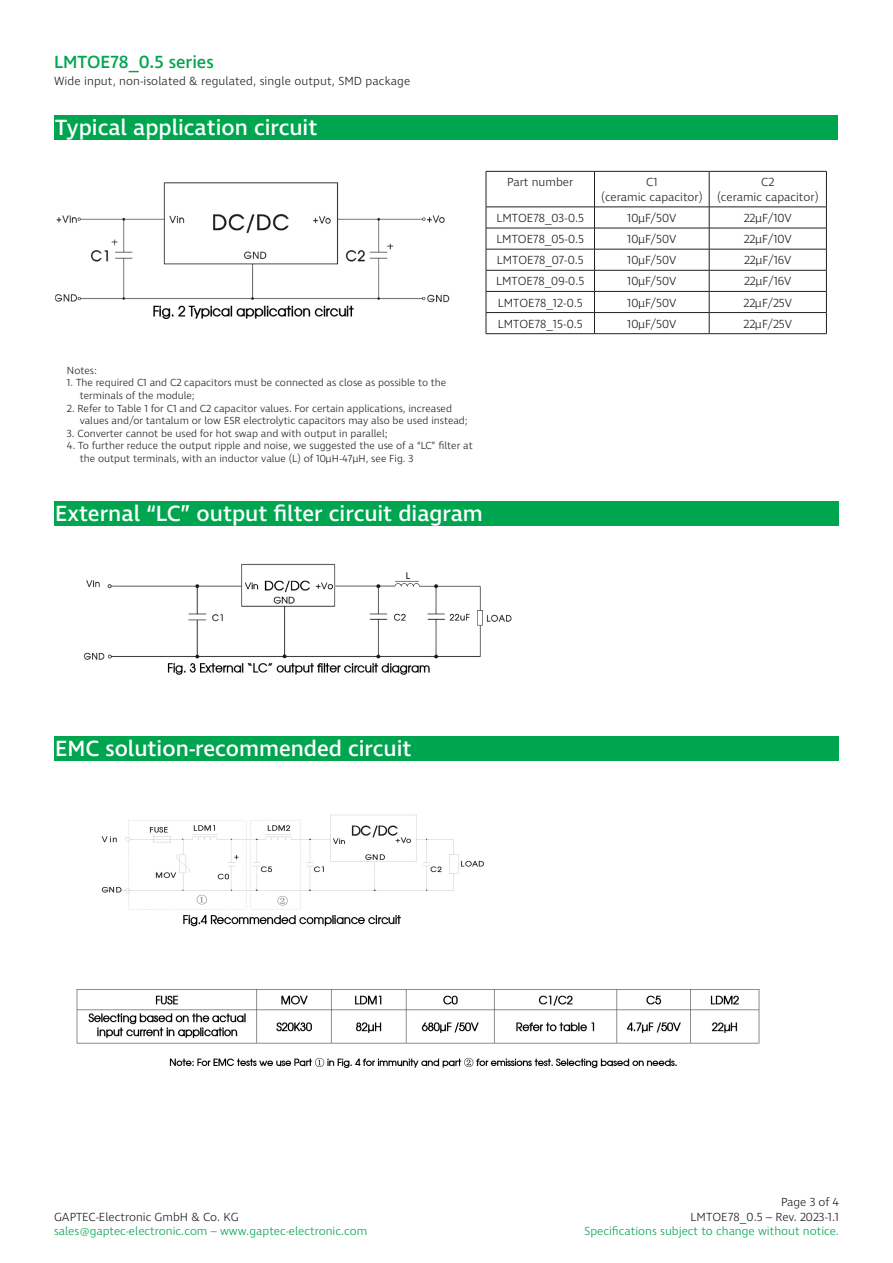
<style>
.page{position:relative;width:893px;height:1263px;background:#fff}
.page>*{position:absolute;margin:0;border:0;box-sizing:border-box;transform-origin:0 0}
.t1{font:500 22.5px "Ingra";color:#fff}
.t2{font:500 18px "Ingra";color:#00a54f}
.t3{font:300 12px/14.4px "Ingra";color:#231f20;text-align:right}
.t4{font:300 12px "Ingra";color:#00a54f}
.t5{font:300 10.5px/12.6px "Ingra";color:#231f20}
</style>
<div class="page">
<div style="left:54px;top:115px;width:783px;height:25px;background:#00a54f"></div>
<hr style="left:486px;top:171px;width:108px;height:1px;background:#231f20">
<hr style="left:486px;top:172px;width:1px;height:35px;background:#231f20">
<hr style="left:594px;top:171px;width:115px;height:1px;background:#231f20">
<hr style="left:594px;top:172px;width:1px;height:35px;background:#231f20">
<hr style="left:709px;top:171px;width:118px;height:1px;background:#231f20">
<hr style="left:709px;top:172px;width:1px;height:35px;background:#231f20">
<hr style="left:826px;top:172px;width:1px;height:35px;background:#231f20">
<hr style="left:486px;top:207px;width:108px;height:1px;background:#231f20">
<hr style="left:594px;top:207px;width:115px;height:1px;background:#231f20">
<hr style="left:709px;top:207px;width:118px;height:1px;background:#231f20">
<hr style="left:486px;top:228px;width:108px;height:1px;background:#231f20">
<hr style="left:594px;top:228px;width:115px;height:1px;background:#231f20">
<hr style="left:709px;top:228px;width:118px;height:1px;background:#231f20">
<hr style="left:486px;top:249px;width:108px;height:1px;background:#231f20">
<hr style="left:594px;top:249px;width:115px;height:1px;background:#231f20">
<hr style="left:709px;top:249px;width:118px;height:1px;background:#231f20">
<hr style="left:486px;top:270px;width:108px;height:1px;background:#231f20">
<hr style="left:594px;top:270px;width:115px;height:1px;background:#231f20">
<hr style="left:709px;top:270px;width:118px;height:1px;background:#231f20">
<hr style="left:486px;top:291px;width:108px;height:1px;background:#231f20">
<hr style="left:594px;top:291px;width:115px;height:1px;background:#231f20">
<hr style="left:709px;top:291px;width:118px;height:1px;background:#231f20">
<hr style="left:486px;top:312px;width:108px;height:1px;background:#231f20">
<svg style="left:486px;top:207px;width:1px;height:126px"></svg>
<hr style="left:594px;top:312px;width:115px;height:1px;background:#231f20">
<svg style="left:594px;top:207px;width:1px;height:126px"></svg>
<hr style="left:709px;top:312px;width:118px;height:1px;background:#231f20">
<svg style="left:709px;top:207px;width:1px;height:126px"></svg>
<svg style="left:826px;top:207px;width:1px;height:126px"></svg>
<hr style="left:486px;top:333px;width:108px;height:1px;background:#231f20">
<hr style="left:594px;top:333px;width:115px;height:1px;background:#231f20">
<hr style="left:709px;top:333px;width:118px;height:1px;background:#231f20">
<img style="left:55px;top:182px;width:394px;height:136px">
<div style="left:54px;top:501px;width:785px;height:25px;background:#00a54f"></div>
<img style="left:84px;top:563px;width:428px;height:112px">
<div style="left:54px;top:736px;width:785px;height:25px;background:#00a54f"></div>
<img style="left:101px;top:814px;width:383px;height:113px">
<img style="left:76px;top:989px;width:684px;height:79px">
<h2 class="t2" style="left:54px;top:50px;width:161px">LMTOE78_0.5 series</h2>
<p class="t3" style="left:54px;top:75px;width:358px">Wide input, non-isolated &amp; regulated, single output, SMD package</p>
<p class="t1" style="left:55px;top:113px;width:264px">Typical application circuit</p>
<p class="t5" style="left:67px;top:364px;width:31px">Notes:</p>
<p class="t5" style="left:80px;top:377px;width:368px;text-indent:-13px">1. The required C1 and C2 capacitors must be connected as close as possible to the terminals of the module;</p>
<p class="t5" style="left:80px;top:402px;width:390px;text-indent:-13px">2. Refer to Table 1 for C1 and C2 capacitor values. For certain applications, increased values and/or tantalum or low ESR electrolytic capacitors may also be used instead;</p>
<p class="t5" style="left:67px;top:427px;width:322px">3. Converter cannot be used for hot swap and with output in parallel;</p>
<p class="t5" style="left:80px;top:440px;width:395px;text-indent:-13px">4. To further reduce the output ripple and noise, we suggested the use of a “LC” filter at the output terminals, with an inductor value (L) of 10μH-47μH, see Fig. 3</p>
<p class="t3" style="left:507px;top:176px;width:68px">Part number</p>
<p class="t3" style="left:646px;top:176px;width:13px">C1</p>
<p class="t3" style="left:601px;top:190px;width:103px">(ceramic capacitor)</p>
<p class="t3" style="left:761px;top:176px;width:15px">C2</p>
<p class="t3" style="left:717px;top:190px;width:103px">(ceramic capacitor)</p>
<p class="t3" style="left:496px;top:211px;width:89px">LMTOE78_03-0.5</p>
<p class="t3" style="left:627px;top:211px;width:51px">10μF/50V</p>
<p class="t3" style="left:744px;top:211px;width:50px">22μF/10V</p>
<p class="t3" style="left:496px;top:233px;width:89px">LMTOE78_05-0.5</p>
<p class="t3" style="left:627px;top:233px;width:51px">10μF/50V</p>
<p class="t3" style="left:744px;top:233px;width:50px">22μF/10V</p>
<p class="t3" style="left:497px;top:254px;width:88px">LMTOE78_07-0.5</p>
<p class="t3" style="left:627px;top:254px;width:51px">10μF/50V</p>
<p class="t3" style="left:744px;top:254px;width:49px">22μF/16V</p>
<p class="t3" style="left:496px;top:275px;width:90px">LMTOE78_09-0.5</p>
<p class="t3" style="left:627px;top:275px;width:51px">10μF/50V</p>
<p class="t3" style="left:744px;top:275px;width:49px">22μF/16V</p>
<p class="t3" style="left:498px;top:296px;width:86px">LMTOE78_12-0.5</p>
<p class="t3" style="left:627px;top:296px;width:51px">10μF/50V</p>
<p class="t3" style="left:743px;top:296px;width:50px">22μF/25V</p>
<p class="t3" style="left:498px;top:317px;width:86px">LMTOE78_15-0.5</p>
<p class="t3" style="left:627px;top:317px;width:51px">10μF/50V</p>
<p class="t3" style="left:743px;top:317px;width:50px">22μF/25V</p>
<p class="t1" style="left:55px;top:499px;width:429px">External “LC” output filter circuit diagram</p>
<p class="t1" style="left:55px;top:734px;width:358px">EMC solution-recommended circuit</p>
<p class="t3" style="left:54px;top:1210px;width:186px">GAPTEC-Electronic GmbH &amp; Co. KG</p>
<p class="t4" style="left:54px;top:1223px;width:315px">sales@gaptec-electronic.com – www.gaptec-electronic.com</p>
<p class="t3" style="left:690px;top:1195px;width:150px">Page 3 of 4<br>LMTOE78_0.5 – Rev. 2023-1.1</p>
<p class="t4" style="left:585px;top:1223px;width:256px">Specifications subject to change without notice.</p>
</div>
